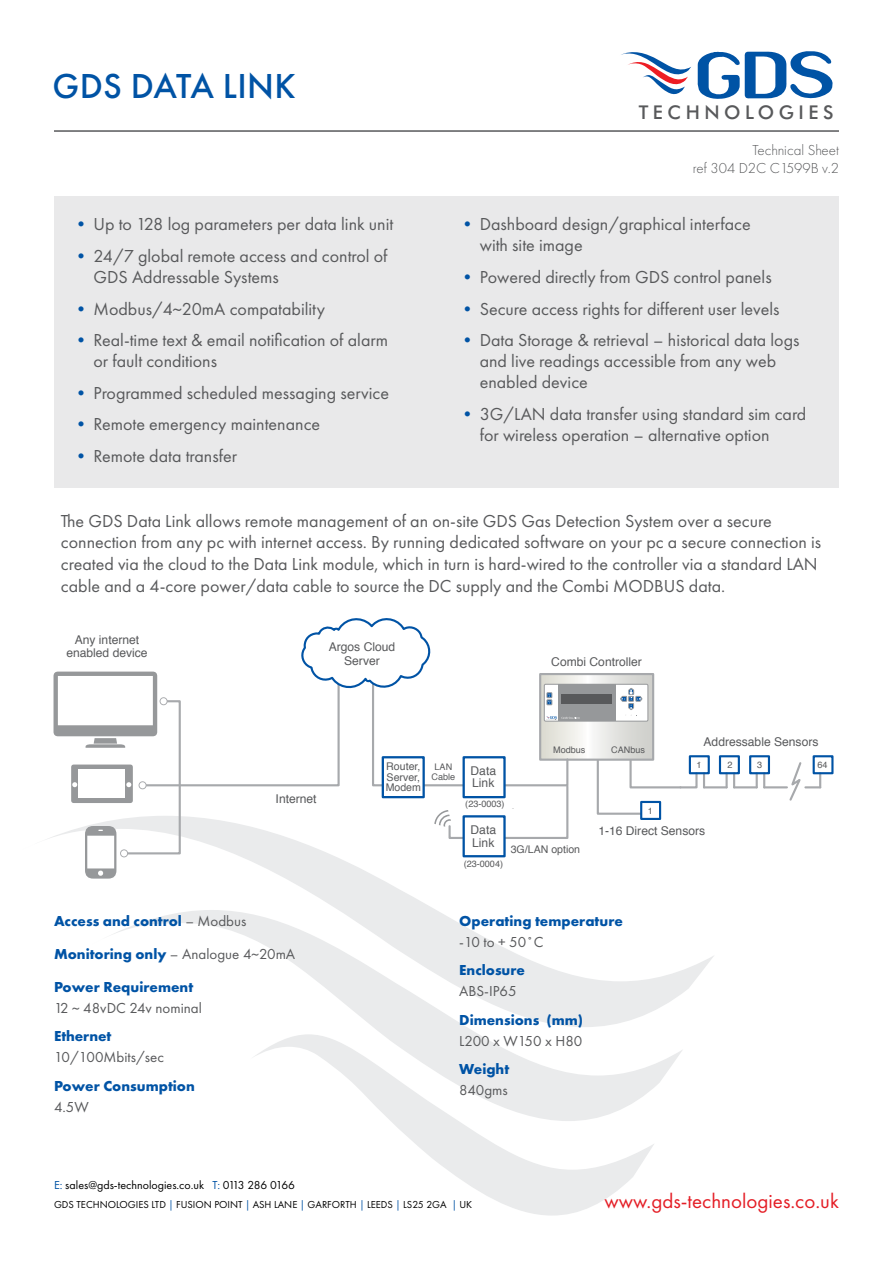
<style>
.page{position:relative;width:893px;height:1263px;background:#fff}
.page>*{position:absolute;margin:0;border:0;box-sizing:border-box;transform-origin:0 0}
.t1{font:500 36px "Futura PT";letter-spacing:.01em;color:#0053a5}
.t2{font:21px "Futura PT";color:#e41e26}
.t3{font:500 18.9px "Futura BT";letter-spacing:.24em;color:#58595b}
.t4{font:18px/21px "Futura PT";color:#58595b}
.t5{font:700 15px "Futura PT";color:#0053a5}
.t6{font:15px "Futura PT";color:#58595b}
.t7{font:300 15px/18px "Futura PT";color:#58595b;text-align:right}
.t8{font:12.15px/13.6px "Helvetica";color:#58595b;text-align:center}
.t9{font:12px "Futura PT";color:#000}
.t10{font:10.65px/10.6px "Helvetica";color:#58595b;text-align:justify}
.t11{font:10.5px "Futura PT";color:#000}
.t12{font:9px/10.6px "Helvetica";color:#58595b;text-align:center}
.s1{color:#0053a5}
.s2{font-weight:400;color:#58595b}
.s3{font-weight:700;color:#0053a5}
</style>
<div class="page">
<div style="left:54px;top:196px;width:785px;height:291px;background:#e9e9ea"></div>
<svg style="left:48px;top:816px;width:666px;height:177px"></svg>
<svg style="left:93px;top:910px;width:590px;height:176px"></svg>
<svg style="left:250px;top:1034px;width:405px;height:181px"></svg>
<svg style="left:697px;top:51px;width:136px;height:48px"></svg>
<svg style="left:621px;top:52px;width:70px;height:43px"></svg>
<hr style="left:54px;top:130px;width:785px;height:2px;background:#58595b">
<svg style="left:756px;top:774px;width:9px;height:13px"></svg>
<hr style="left:734px;top:786px;width:23px;height:2px;background:#a7a9ac">
<hr style="left:764px;top:786px;width:23px;height:2px;background:#a7a9ac">
<svg style="left:580px;top:676px;width:71px;height:82px"></svg>
<div style="left:539px;top:673px;width:115px;height:88px;border:2px solid #a7a9ac"></div>
<div style="left:689px;top:755px;width:21px;height:19px;border:2px solid #0053a5"></div>
<svg style="left:733px;top:774px;width:2px;height:13px"></svg>
<hr style="left:725px;top:773px;width:3px;height:14px;background:#a7a9ac">
<div style="left:719px;top:755px;width:21px;height:19px;border:2px solid #0053a5"></div>
<div style="left:749px;top:755px;width:21px;height:19px;border:2px solid #0053a5"></div>
<hr style="left:704px;top:786px;width:23px;height:2px;background:#a7a9ac">
<svg style="left:789px;top:760px;width:32px;height:41px"></svg>
<div style="left:813px;top:755px;width:20px;height:19px;border:2px solid #0053a5"></div>
<svg style="left:596px;top:754px;width:109px;height:62px"></svg>
<div style="left:641px;top:802px;width:19px;height:17px;background:#fff"></div>
<div style="left:640px;top:801px;width:21px;height:19px;border:2px solid #0053a5"></div>
<div style="left:544px;top:684px;width:104px;height:37px;background:#fff"></div>
<div style="left:544px;top:684px;width:104px;height:37px;border:1px solid #96989a"></div>
<div style="left:558px;top:684px;width:58px;height:37px;background:#96989a"></div>
<div style="left:561px;top:694px;width:51px;height:9px;background:#58595b"></div>
<svg style="left:620px;top:688px;width:22px;height:28px"></svg>
<svg style="left:54px;top:618px;width:526px;height:260px"></svg>
<h1 class="t1" style="left:53px;top:64px;width:244px">GDS DATA LINK</h1>
<p class="t4" style="left:72px;top:214px;width:323px"><span class="s1">•</span> Up to 128 log parameters per data link unit</p>
<p class="t4" style="left:93px;top:245px;width:296px;text-indent:-21px"><span class="s1">•</span> 24/7 global remote access and control of<br>GDS Addressable Systems</p>
<p class="t4" style="left:72px;top:298px;width:254px"><span class="s1">•</span> Modbus/4~20mA compatability</p>
<p class="t4" style="left:93px;top:330px;width:296px;text-indent:-21px"><span class="s1">•</span> Real-time text &amp; email notification of alarm or fault conditions</p>
<p class="t4" style="left:72px;top:382px;width:318px"><span class="s1">•</span> Programmed scheduled messaging service</p>
<p class="t4" style="left:72px;top:414px;width:249px"><span class="s1">•</span> Remote emergency maintenance</p>
<p class="t4" style="left:72px;top:445px;width:166px"><span class="s1">•</span> Remote data transfer</p>
<p class="t3" style="left:639px;top:101px;width:196px">TECHNOLOGIES</p>
<p class="t7" style="left:693px;top:141px;width:148px">Technical Sheet<br>ref 304 D2C C1599B v.2</p>
<p class="t4" style="left:480px;top:214px;width:272px;text-indent:-21px"><span class="s1">•</span> Dashboard design/graphical interface with site image</p>
<p class="t4" style="left:458px;top:266px;width:315px"><span class="s1">•</span> Powered directly from GDS control panels</p>
<p class="t4" style="left:458px;top:298px;width:323px"><span class="s1">•</span> Secure access rights for different user levels</p>
<p class="t4" style="left:480px;top:330px;width:321px;text-indent:-21px"><span class="s1">•</span> Data Storage &amp; retrieval – historical data logs and live readings accessible from any web enabled device</p>
<p class="t4" style="left:480px;top:403px;width:328px;line-height:21.6px;text-indent:-21px"><span class="s1">•</span> 3G/LAN data transfer using standard sim card for wireless operation – alternative option</p>
<p class="t4" style="left:61px;top:510px;width:762px;line-height:21.6px">The GDS Data Link allows remote management of an on-site GDS Gas Detection System over a secure connection from any pc with internet access. By running dedicated software on your pc a secure connection is created via the cloud to the Data Link module, which in turn is hard-wired to the controller via a standard LAN cable and a 4-core power/data cable to source the DC supply and the Combi MODBUS data.</p>
<p class="t8" style="left:66px;top:633px;width:83px">Any internet enabled device</p>
<p class="t8" style="left:329px;top:640px;width:68px">Argos Cloud<br>Server</p>
<p class="t8" style="left:551px;top:655px;width:92px">Combi Controller</p>
<p class="t8" style="left:276px;top:792px;width:42px">Internet</p>
<p class="t5" style="left:54px;top:911px;width:194px">Access and control <span class="s2">– Modbus</span></p>
<p class="t6" style="left:54px;top:945px;width:243px"><span class="s3">Monitoring only</span> – Analogue 4~20mA</p>
<p class="t5" style="left:54px;top:977px;width:141px">Power Requirement</p>
<p class="t6" style="left:54px;top:999px;width:149px">12 ~ 48vDC 24v nominal</p>
<p class="t5" style="left:54px;top:1026px;width:59px">Ethernet</p>
<p class="t6" style="left:54px;top:1048px;width:111px">10/100Mbits/sec</p>
<p class="t5" style="left:54px;top:1076px;width:142px">Power Consumption</p>
<p class="t6" style="left:54px;top:1098px;width:36px">4.5W</p>
<p class="t10" style="left:386px;top:761px;width:37px">Router, Server, Modem</p>
<p class="t12" style="left:432px;top:761px;width:25px">LAN<br>Cable</p>
<p class="t12" style="left:553px;top:745px;width:34px">Modbus</p>
<p class="t12" style="left:611px;top:745px;width:35px">CANbus</p>
<p class="t8" style="left:703px;top:735px;width:116px">Addressable Sensors</p>
<p class="t8" style="left:471px;top:765px;width:27px;line-height:12.1px;text-align:left">Data<br>Link</p>
<p class="t8" style="left:471px;top:824px;width:27px;line-height:12.1px;text-align:left">Data<br>Link</p>
<p class="t12" style="left:465px;top:799px;width:41px">(23-0003)</p>
<p class="t10" style="left:511px;top:844px;width:71px">3G/LAN option</p>
<p class="t12" style="left:464px;top:859px;width:41px">(23-0004)</p>
<p class="t12" style="left:648px;top:806px;width:7px">1</p>
<p class="t12" style="left:696px;top:760px;width:7px">1</p>
<p class="t12" style="left:727px;top:760px;width:7px">2</p>
<p class="t12" style="left:757px;top:760px;width:7px">3</p>
<p class="t8" style="left:598px;top:824px;width:108px">1-16 Direct Sensors</p>
<p class="t12" style="left:818px;top:760px;width:12px">64</p>
<p class="t5" style="left:459px;top:911px;width:165px">Operating temperature</p>
<p class="t6" style="left:459px;top:933px;width:86px">-10 to + 50˚C</p>
<p class="t5" style="left:459px;top:960px;width:67px">Enclosure</p>
<p class="t6" style="left:459px;top:982px;width:59px">ABS-IP65</p>
<p class="t5" style="left:459px;top:1010px;width:125px">Dimensions (mm)</p>
<p class="t6" style="left:459px;top:1032px;width:125px">L200 x W150 x H80</p>
<p class="t5" style="left:459px;top:1059px;width:52px">Weight</p>
<p class="t6" style="left:459px;top:1081px;width:50px">840gms</p>
<p class="t9" style="left:54px;top:1178px;width:243px"><span class="s1">E:</span> sales@gds-technologies.co.uk <span class="s1">T:</span> 0113 286 0166</p>
<p class="t11" style="left:54px;top:1198px;width:420px">GDS TECHNOLOGIES LTD <span class="s1">|</span> FUSION POINT <span class="s1">|</span> ASH LANE <span class="s1">|</span> GARFORTH <span class="s1">|</span> LEEDS <span class="s1">|</span> LS25 2GA <span class="s1">|</span> UK</p>
<p class="t2" style="left:604px;top:1189px;width:236px">www.gds-technologies.co.uk</p>
</div>
